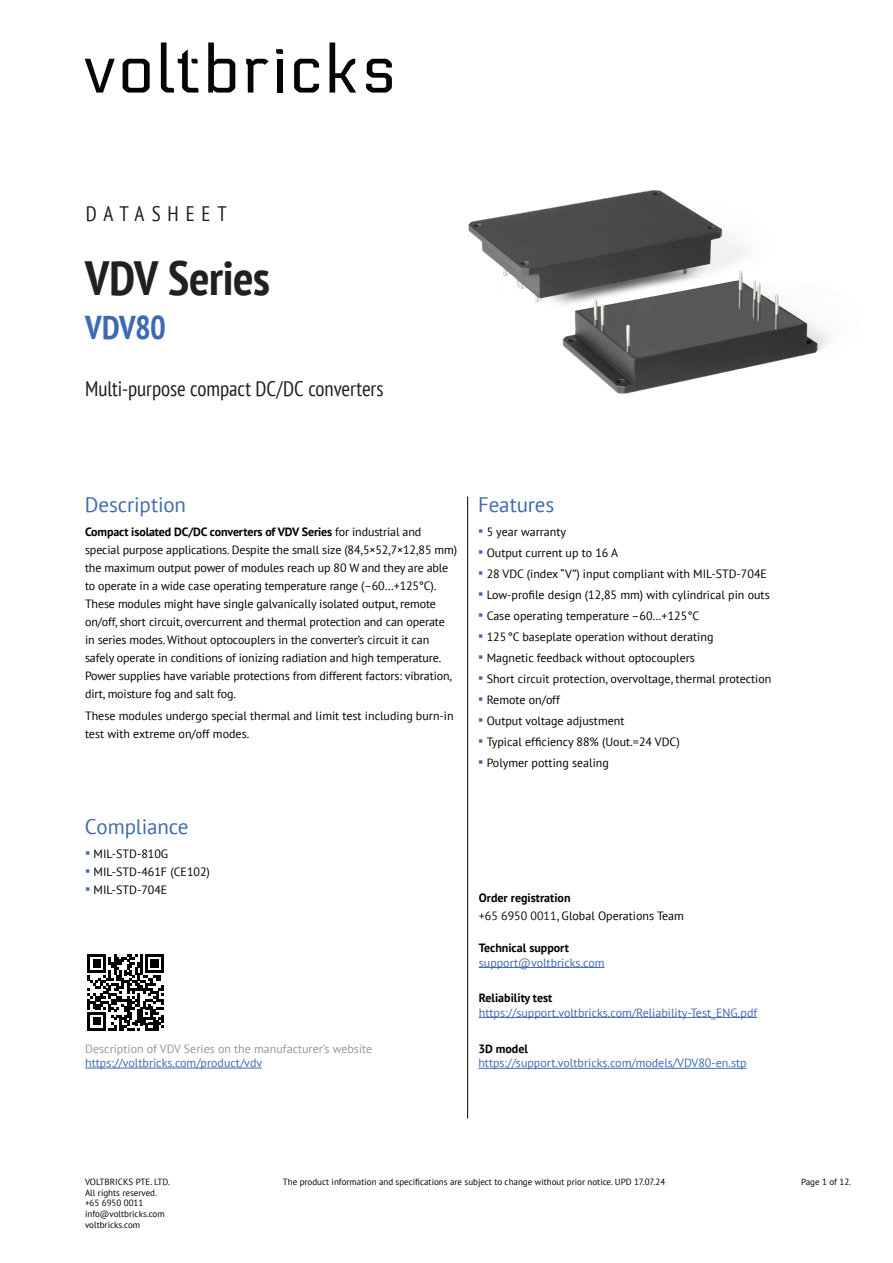
<style>
.page{position:relative;width:893px;height:1263px;background:#fff}
.page>*{position:absolute;margin:0;border:0;box-sizing:border-box;transform-origin:0 0}
.t1{font:700 condensed 48px "PT Sans";letter-spacing:-.01em;color:#22201e}
.t2{font:700 condensed 33px "PT Sans";letter-spacing:-.02em;color:#3f6ab2}
.t3{font:condensed 21px "PT Sans";color:#22201e}
.t4{font:21px "PT Sans";letter-spacing:-.005em;color:#3f6ab2}
.t5{font:condensed 21px "PT Sans";letter-spacing:.32em;color:#22201e}
.t6{font:12px/18px "PT Sans";letter-spacing:-.01em;color:#000}
.t7{font:12px "PT Sans";color:#3f6ab2}
.t8{font:12px "PT Sans";color:#989796}
.t9{font:700 12px "PT Sans";color:#000}
.t10{font:9px/10.8px "PT Sans";color:#000}
.s1{font-weight:700}
.s2{font-family:"Arial";font-size:15px;color:#3f6ab2}
.s3{color:#12110f}
</style>
<div class="page">
<img style="left:468px;top:190px;width:361px;height:204px">
<hr style="left:467px;top:496px;width:1px;height:622px;background:#000">
<svg style="left:85px;top:59px;width:30px;height:34px"></svg>
<svg style="left:123px;top:59px;width:27px;height:34px"></svg>
<svg style="left:208px;top:43px;width:27px;height:50px"></svg>
<svg style="left:246px;top:59px;width:23px;height:34px"></svg>
<div style="left:277px;top:59px;width:6px;height:34px;background:#050504"></div>
<svg style="left:294px;top:59px;width:25px;height:34px"></svg>
<svg style="left:330px;top:43px;width:26px;height:50px"></svg>
<svg style="left:366px;top:59px;width:26px;height:34px"></svg>
<svg style="left:161px;top:43px;width:37px;height:50px"></svg>
<svg style="left:276px;top:49px;width:7px;height:5px"></svg>
<hr style="left:85px;top:1068px;width:177px;height:1px;background:#3f6ab2">
<svg style="left:87px;top:954px;width:77px;height:76px"></svg>
<hr style="left:479px;top:1017px;width:278px;height:1px;background:#3f6ab2">
<hr style="left:479px;top:967px;width:126px;height:1px;background:#3f6ab2">
<hr style="left:478px;top:1068px;width:269px;height:1px;background:#3f6ab2">
<h3 class="t5" style="left:86px;top:200px;width:142px">DATASHEET</h3>
<h1 class="t1" style="left:85px;top:247px;width:186px">VDV Series</h1>
<h2 class="t2" style="left:85px;top:306px;width:82px">VDV80</h2>
<h3 class="t3" style="left:85px;top:375px;width:300px">Multi-purpose compact DC/DC converters</h3>
<h3 class="t4" style="left:85px;top:491px;width:103px">Description</h3>
<h3 class="t4" style="left:478px;top:491px;width:78px">Features</h3>
<p class="t6" style="left:85px;top:523px;width:374px"><span class="s1">Compact isolated DC/DC converters of VDV Series</span> for industrial and special purpose applications. Despite the small size (84,5×52,7×12,85 mm) the maximum output power of modules reach up 80 W and they are able to operate in a wide case operating temperature range (–60…+125°С).<br>These modules might have single galvanically isolated output, remote on/off, short circuit, overcurrent and thermal protection and can operate in series modes. Without optocouplers in the converter’s circuit it can safely operate in conditions of ionizing radiation and high temperature.<br>Power supplies have variable protections from different factors: vibration, dirt, moisture fog and salt fog.</p>
<p class="t6" style="left:85px;top:707px;width:370px">These modules undergo special thermal and limit test including burn-in test with extreme on/off modes.</p>
<p class="t6" style="left:478px;top:523px;width:89px"><span class="s2">▪</span> 5 year warranty</p>
<p class="t6" style="left:478px;top:544px;width:142px"><span class="s2">▪</span> Output current up to 16 А</p>
<p class="t6" style="left:478px;top:565px;width:290px"><span class="s2">▪</span> 28 VDC (index “V”) input compliant with MIL-STD-704E</p>
<p class="t6" style="left:478px;top:586px;width:293px"><span class="s2">▪</span> Low-profile design (12,85 mm) with cylindrical pin outs</p>
<p class="t6" style="left:478px;top:607px;width:223px"><span class="s2">▪</span> Case operating temperature –60…+125°С</p>
<p class="t6" style="left:478px;top:628px;width:237px"><span class="s2">▪</span> 125°C baseplate operation without derating</p>
<p class="t6" style="left:478px;top:649px;width:218px"><span class="s2">▪</span> Magnetic feedback without optocouplers</p>
<p class="t6" style="left:478px;top:670px;width:295px"><span class="s2">▪</span> Short circuit protection, overvoltage, thermal protection</p>
<p class="t6" style="left:478px;top:691px;width:83px"><span class="s2">▪</span> Remote on/off</p>
<p class="t6" style="left:478px;top:712px;width:148px"><span class="s2">▪</span> Output voltage adjustment</p>
<p class="t6" style="left:478px;top:733px;width:203px"><span class="s2">▪</span> Typical efficiency 88% (Uout.=24 VDC)</p>
<p class="t6" style="left:478px;top:754px;width:132px"><span class="s2">▪</span> Polymer potting sealing</p>
<h3 class="t4" style="left:85px;top:813px;width:105px">Compliance</h3>
<p class="t6" style="left:85px;top:845px;width:85px"><span class="s2">▪</span> MIL-STD-810G</p>
<p class="t6" style="left:85px;top:863px;width:126px"><span class="s2">▪</span> MIL-STD-461F (CE102)</p>
<p class="t6" style="left:85px;top:881px;width:84px"><span class="s2">▪</span> MIL-STD-704E</p>
<p class="t8" style="left:85px;top:1041px;width:289px">Description of VDV Series on the manufacturer’s website</p>
<p class="t7" style="left:85px;top:1055px;width:179px">https://voltbricks.com/product/vdv</p>
<p class="t6" style="left:479px;top:888px;width:207px"><span class="s1">Order registration<br></span><span class="s3">+65 6950 0011</span>, Global Operations Team</p>
<p class="t9" style="left:479px;top:940px;width:92px">Technical support</p>
<p class="t7" style="left:479px;top:955px;width:127px">support@voltbricks.com</p>
<p class="t9" style="left:479px;top:990px;width:75px">Reliability test</p>
<p class="t7" style="left:479px;top:1004px;width:280px">https://support.voltbricks.com/Reliability-Test_ENG.pdf</p>
<p class="t9" style="left:478px;top:1041px;width:51px">3D model</p>
<p class="t7" style="left:478px;top:1055px;width:270px">https://support.voltbricks.com/models/VDV80-en.stp</p>
<p class="t10" style="left:85px;top:1176px;width:87px">VOLTBRICKS PTE. LTD.</p>
<p class="t10" style="left:283px;top:1176px;width:384px">The product information and specifications are subject to change without prior notice. UPD 17.07.24</p>
<p class="t10" style="left:801px;top:1176px;width:52px">Page 1 of 12.</p>
<p class="t10" style="left:85px;top:1187px;width:81px">All rights reserved. +65 6950 0011 info@voltbricks.com voltbricks.com</p>
</div>
